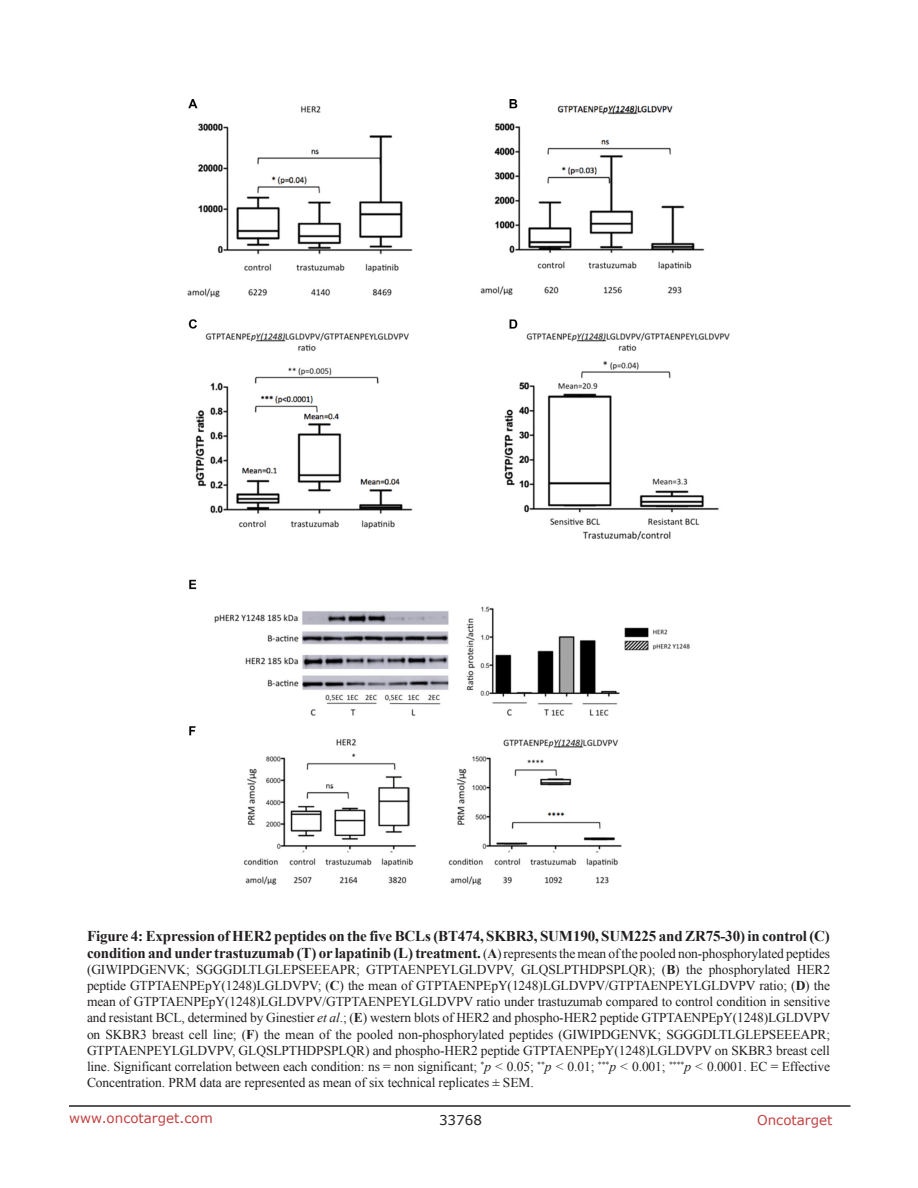
<style>
.page{position:relative;width:918px;height:1188px;background:#fff}
.page>*{position:absolute;margin:0;border:0;box-sizing:border-box;transform-origin:0 0}
.Figuretrx{font:700 15px "Times New Roman";letter-spacing:-.01em;color:#231f20}
.Figuretrx-2{font:13.5px/16.2px "Times New Roman";letter-spacing:-.01em;color:#231f20;text-align:justify}
.t1{font:13.5px "Verdana";color:#c24141}
.t2{font:13.5px "Verdana";color:#231f20}
.s1{font-weight:700;font-size:15px}
.s2{font-weight:700}
.s3{font-style:italic}
</style>
<div class="page">
<hr style="left:69px;top:1105px;width:781px;height:2px;background:#231f20">
<img style="left:188px;top:99px;width:541px;height:785px">
<p class="Figuretrx" style="left:87px;top:926px;width:744px">Figure 4: Expression of HER2 peptides on the five BCLs (BT474, SKBR3, SUM190, SUM225 and ZR75-30) in control (C)</p>
<p class="Figuretrx-2" style="left:87px;top:945px;width:745px"><span class="s1">condition and under trastuzumab (T) or lapatinib (L) treatment.</span> (<span class="s2">A</span>) represents the mean of the pooled non-phosphorylated peptides (GIWIPDGENVK; SGGGDLTLGLEPSEEEAPR; GTPTAENPEYLGLDVPV, GLQSLPTHDPSPLQR); (<span class="s2">B</span>) the phosphorylated HER2 peptide GTPTAENPEpY(1248)LGLDVPV; (<span class="s2">C</span>) the mean of GTPTAENPEpY(1248)LGLDVPV/GTPTAENPEYLGLDVPV ratio; (<span class="s2">D</span>) the mean of GTPTAENPEpY(1248)LGLDVPV/GTPTAENPEYLGLDVPV ratio under trastuzumab compared to control condition in sensitive and resistant BCL, determined by Ginestier <span class="s3">et al</span>.; (<span class="s2">E</span>) western blots of HER2 and phospho-HER2 peptide GTPTAENPEpY(1248)LGLDVPV on SKBR3 breast cell line; (<span class="s2">F</span>) the mean of the pooled non-phosphorylated peptides (GIWIPDGENVK; SGGGDLTLGLEPSEEEAPR; GTPTAENPEYLGLDVPV, GLQSLPTHDPSPLQR) and phospho-HER2 peptide GTPTAENPEpY(1248)LGLDVPV on SKBR3 breast cell line. Significant correlation between each condition: ns = non significant; <sup>*</sup><span class="s3">p &lt;</span> 0.05; <sup>**</sup><span class="s3">p &lt;</span> 0.01; <sup>***</sup><span class="s3">p &lt;</span> 0.001; <sup>****</sup><span class="s3">p &lt;</span> 0.0001. EC = Effective Concentration. PRM data are represented as mean of six technical replicates ± SEM.</p>
<p class="t1" style="left:69px;top:1109px;width:145px">www.oncotarget.com</p>
<p class="t2" style="left:439px;top:1111px;width:44px">33768</p>
<p class="t1" style="left:757px;top:1111px;width:77px">Oncotarget</p>
</div>
